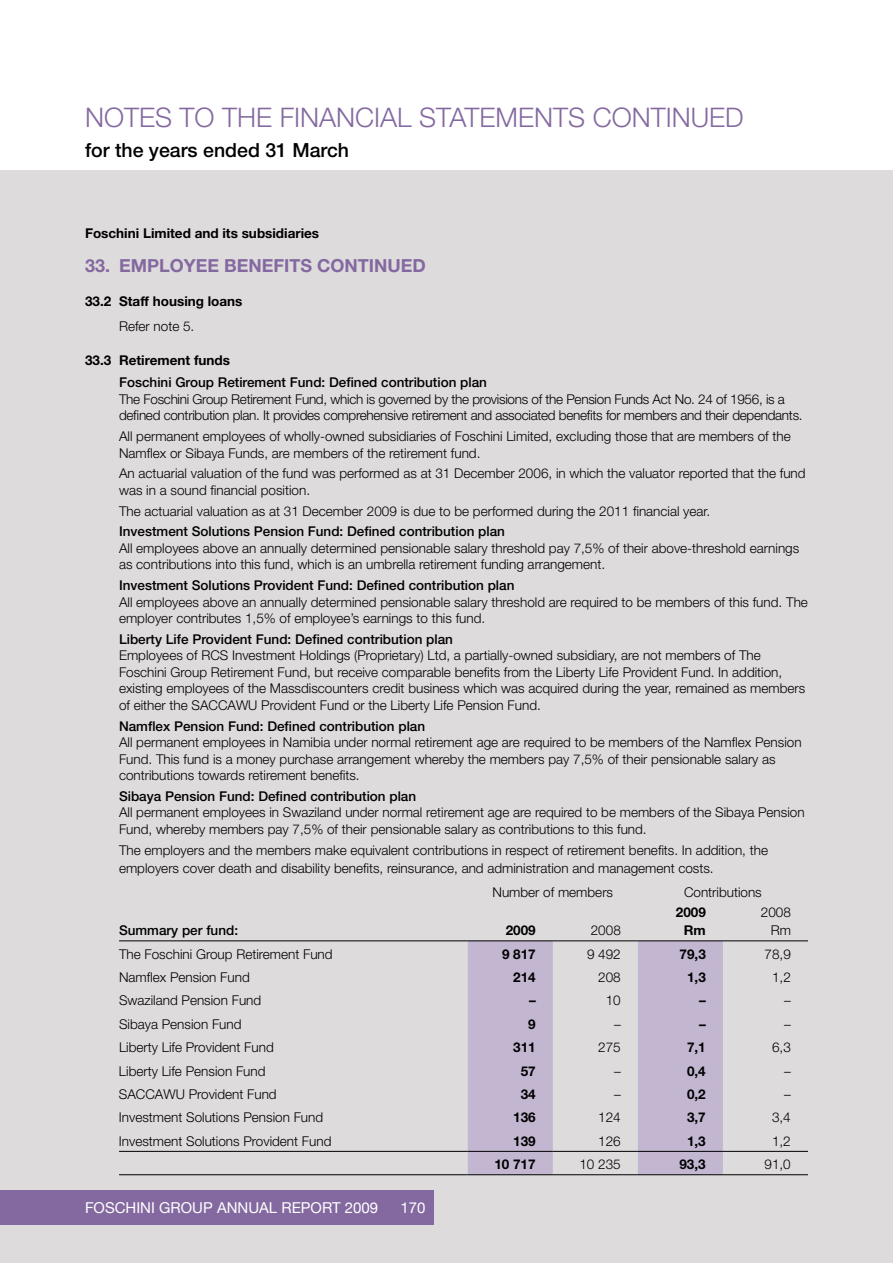
<style>
.page{position:relative;width:893px;height:1263px;background:#fff}
.page>*{position:absolute;margin:0;border:0;box-sizing:border-box;transform-origin:0 0}
.t1{font:300 27px "Helvetica Neue";color:#8469a0}
.t2{font:500 19.5px "Helvetica Neue";color:#000}
.t3{font:700 18px "Helvetica Neue";color:#8469a0}
.t4{font:15px "Helvetica Neue";color:#fff}
.t5{font:300 13.5px/16.5px "Helvetica Neue";color:#000}
.t6{font:500 13.5px "Helvetica Neue";color:#000}
.t7{font:300 13.5px/16.5px "Helvetica Neue";letter-spacing:-.02em;color:#000}
.t8{font:700 13.5px/18px "Helvetica Neue";color:#000;text-align:center}
</style>
<div class="page">
<div style="left:0;top:170px;width:893px;height:1093px;background:#dedbdc"></div>
<svg style="left:468px;top:941px;width:255px;height:233px;fill:#c2b6d1"></svg>
<hr style="left:119px;top:940px;width:349px;height:1px;background:#000">
<hr style="left:468px;top:940px;width:85px;height:1px;background:#000">
<hr style="left:553px;top:940px;width:85px;height:1px;background:#000">
<hr style="left:638px;top:940px;width:85px;height:1px;background:#000">
<hr style="left:723px;top:940px;width:85px;height:1px;background:#000">
<hr style="left:119px;top:1151px;width:349px;height:1px;background:#000">
<hr style="left:468px;top:1151px;width:85px;height:1px;background:#000">
<hr style="left:553px;top:1151px;width:85px;height:1px;background:#000">
<hr style="left:638px;top:1151px;width:85px;height:1px;background:#000">
<hr style="left:723px;top:1151px;width:85px;height:1px;background:#000">
<hr style="left:119px;top:1174px;width:349px;height:1px;background:#000">
<hr style="left:468px;top:1174px;width:85px;height:1px;background:#000">
<hr style="left:553px;top:1174px;width:85px;height:1px;background:#000">
<hr style="left:638px;top:1174px;width:85px;height:1px;background:#000">
<hr style="left:723px;top:1174px;width:85px;height:1px;background:#000">
<div style="left:0;top:1191px;width:434px;height:34px;background:#8469a0"></div>
<h1 class="t1" style="left:85px;top:108px;width:660px">NOTES TO THE FINANCIAL STATEMENTS CONTINUED</h1>
<h2 class="t2" style="left:85px;top:143px;width:266px">for the years ended 31 March</h2>
<p class="t8" style="left:85px;top:225px;width:236px">Foschini Limited and its subsidiaries</p>
<h3 class="t3" style="left:85px;top:259px;width:342px">33. EMPLOYEE BENEFITS CONTINUED</h3>
<p class="t8" style="left:85px;top:293px;width:159px">33.2 Staff housing loans</p>
<p class="t5" style="left:119px;top:319px;width:77px">Refer note 5.</p>
<p class="t8" style="left:85px;top:353px;width:147px">33.3 Retirement funds</p>
<p class="t6" style="left:119px;top:377px;width:369px">Foschini Group Retirement Fund: Defined contribution plan</p>
<p class="t7" style="left:119px;top:392px;width:685px">The Foschini Group Retirement Fund, which is governed by the provisions of the Pension Funds Act No. 24 of 1956, is a defined contribution plan. It provides comprehensive retirement and associated benefits for members and their dependants.</p>
<p class="t5" style="left:119px;top:429px;width:673px">All permanent employees of wholly-owned subsidiaries of Foschini Limited, excluding those that are members of the<br>Namflex or Sibaya Funds, are members of the retirement fund.</p>
<p class="t5" style="left:119px;top:466px;width:688px">An actuarial valuation of the fund was performed as at 31 December 2006, in which the valuator reported that the fund was in a sound financial position.</p>
<p class="t5" style="left:119px;top:504px;width:593px">The actuarial valuation as at 31 December 2009 is due to be performed during the 2011 financial year.</p>
<p class="t6" style="left:119px;top:526px;width:387px">Investment Solutions Pension Fund: Defined contribution plan</p>
<p class="t5" style="left:119px;top:541px;width:682px">All employees above an annually determined pensionable salary threshold pay 7,5% of their above-threshold earnings as contributions into this fund, which is an umbrella retirement funding arrangement.</p>
<p class="t6" style="left:119px;top:580px;width:397px">Investment Solutions Provident Fund: Defined contribution plan</p>
<p class="t5" style="left:119px;top:595px;width:690px">All employees above an annually determined pensionable salary threshold are required to be members of this fund. The employer contributes 1,5% of employee’s earnings to this fund.</p>
<p class="t6" style="left:119px;top:634px;width:335px">Liberty Life Provident Fund: Defined contribution plan</p>
<p class="t5" style="left:119px;top:648px;width:688px">Employees of RCS Investment Holdings (Proprietary) Ltd, a partially-owned subsidiary, are not members of The Foschini Group Retirement Fund, but receive comparable benefits from the Liberty Life Provident Fund. In addition, existing employees of the Massdiscounters credit business which was acquired during the year, remained as members of either the SACCAWU Provident Fund or the Liberty Life Pension Fund.</p>
<p class="t6" style="left:119px;top:721px;width:308px">Namflex Pension Fund: Defined contribution plan</p>
<p class="t5" style="left:119px;top:735px;width:684px">All permanent employees in Namibia under normal retirement age are required to be members of the Namflex Pension<br>Fund. This fund is a money purchase arrangement whereby the members pay 7,5% of their pensionable salary as contributions towards retirement benefits.</p>
<p class="t6" style="left:119px;top:791px;width:299px">Sibaya Pension Fund: Defined contribution plan</p>
<p class="t5" style="left:119px;top:805px;width:687px">All permanent employees in Swaziland under normal retirement age are required to be members of the Sibaya Pension<br>Fund, whereby members pay 7,5% of their pensionable salary as contributions to this fund.</p>
<p class="t5" style="left:119px;top:842px;width:650px;line-height:18px">The employers and the members make equivalent contributions in respect of retirement benefits. In addition, the employers cover death and disability benefits, reinsurance, and administration and management costs.</p>
<p class="t5" style="left:493px;top:885px;width:122px">Number of members</p>
<p class="t5" style="left:684px;top:885px;width:79px">Contributions</p>
<p class="t6" style="left:119px;top:925px;width:121px">Summary per fund:</p>
<p class="t8" style="left:506px;top:923px;width:32px">2009</p>
<p class="t5" style="left:591px;top:923px;width:32px">2008</p>
<p class="t8" style="left:676px;top:905px;width:32px">2009<br>Rm</p>
<p class="t5" style="left:761px;top:905px;width:32px;line-height:18px;text-align:right">2008<br>Rm</p>
<p class="t5" style="left:119px;top:947px;width:215px">The Foschini Group Retirement Fund</p>
<p class="t8" style="left:502px;top:946px;width:35px">9 817</p>
<p class="t5" style="left:587px;top:947px;width:35px">9 492</p>
<p class="t8" style="left:680px;top:946px;width:28px">79,3</p>
<p class="t5" style="left:765px;top:947px;width:28px">78,9</p>
<p class="t5" style="left:119px;top:970px;width:132px">Namflex Pension Fund</p>
<p class="t8" style="left:513px;top:969px;width:24px">214</p>
<p class="t5" style="left:598px;top:970px;width:24px">208</p>
<p class="t8" style="left:687px;top:969px;width:20px">1,3</p>
<p class="t5" style="left:772px;top:970px;width:20px">1,2</p>
<p class="t5" style="left:119px;top:994px;width:144px">Swaziland Pension Fund</p>
<p class="t8" style="left:529px;top:993px;width:8px">–</p>
<p class="t5" style="left:606px;top:994px;width:17px">10</p>
<p class="t8" style="left:699px;top:993px;width:8px">–</p>
<p class="t5" style="left:784px;top:994px;width:8px">–</p>
<p class="t5" style="left:119px;top:1017px;width:124px">Sibaya Pension Fund</p>
<p class="t8" style="left:528px;top:1016px;width:9px">9</p>
<p class="t5" style="left:614px;top:1017px;width:8px">–</p>
<p class="t8" style="left:699px;top:1016px;width:8px">–</p>
<p class="t5" style="left:784px;top:1017px;width:8px">–</p>
<p class="t5" style="left:119px;top:1040px;width:156px">Liberty Life Provident Fund</p>
<p class="t8" style="left:513px;top:1039px;width:24px">311</p>
<p class="t5" style="left:598px;top:1040px;width:24px">275</p>
<p class="t8" style="left:687px;top:1039px;width:20px">7,1</p>
<p class="t5" style="left:772px;top:1040px;width:20px">6,3</p>
<p class="t5" style="left:119px;top:1064px;width:148px">Liberty Life Pension Fund</p>
<p class="t8" style="left:521px;top:1063px;width:17px">57</p>
<p class="t5" style="left:614px;top:1064px;width:8px">–</p>
<p class="t8" style="left:687px;top:1063px;width:20px">0,4</p>
<p class="t5" style="left:784px;top:1064px;width:8px">–</p>
<p class="t5" style="left:119px;top:1087px;width:159px">SACCAWU Provident Fund</p>
<p class="t8" style="left:521px;top:1086px;width:17px">34</p>
<p class="t5" style="left:614px;top:1087px;width:8px">–</p>
<p class="t8" style="left:687px;top:1086px;width:20px">0,2</p>
<p class="t5" style="left:784px;top:1087px;width:8px">–</p>
<p class="t5" style="left:119px;top:1110px;width:206px">Investment Solutions Pension Fund</p>
<p class="t8" style="left:513px;top:1110px;width:24px">136</p>
<p class="t5" style="left:598px;top:1110px;width:24px">124</p>
<p class="t8" style="left:687px;top:1110px;width:20px">3,7</p>
<p class="t5" style="left:772px;top:1110px;width:20px">3,4</p>
<p class="t5" style="left:119px;top:1134px;width:214px">Investment Solutions Provident Fund</p>
<p class="t8" style="left:513px;top:1133px;width:24px">139</p>
<p class="t5" style="left:598px;top:1134px;width:24px">126</p>
<p class="t8" style="left:687px;top:1133px;width:20px">1,3</p>
<p class="t5" style="left:772px;top:1134px;width:20px">1,2</p>
<p class="t8" style="left:494px;top:1156px;width:43px">10 717</p>
<p class="t5" style="left:579px;top:1157px;width:43px">10 235</p>
<p class="t8" style="left:679px;top:1156px;width:28px">93,3</p>
<p class="t5" style="left:764px;top:1157px;width:28px">91,0</p>
<p class="t4" style="left:85px;top:1199px;width:295px">FOSCHINI GROUP ANNUAL REPORT 2009</p>
<p class="t4" style="left:401px;top:1199px;width:27px">170</p>
</div>
